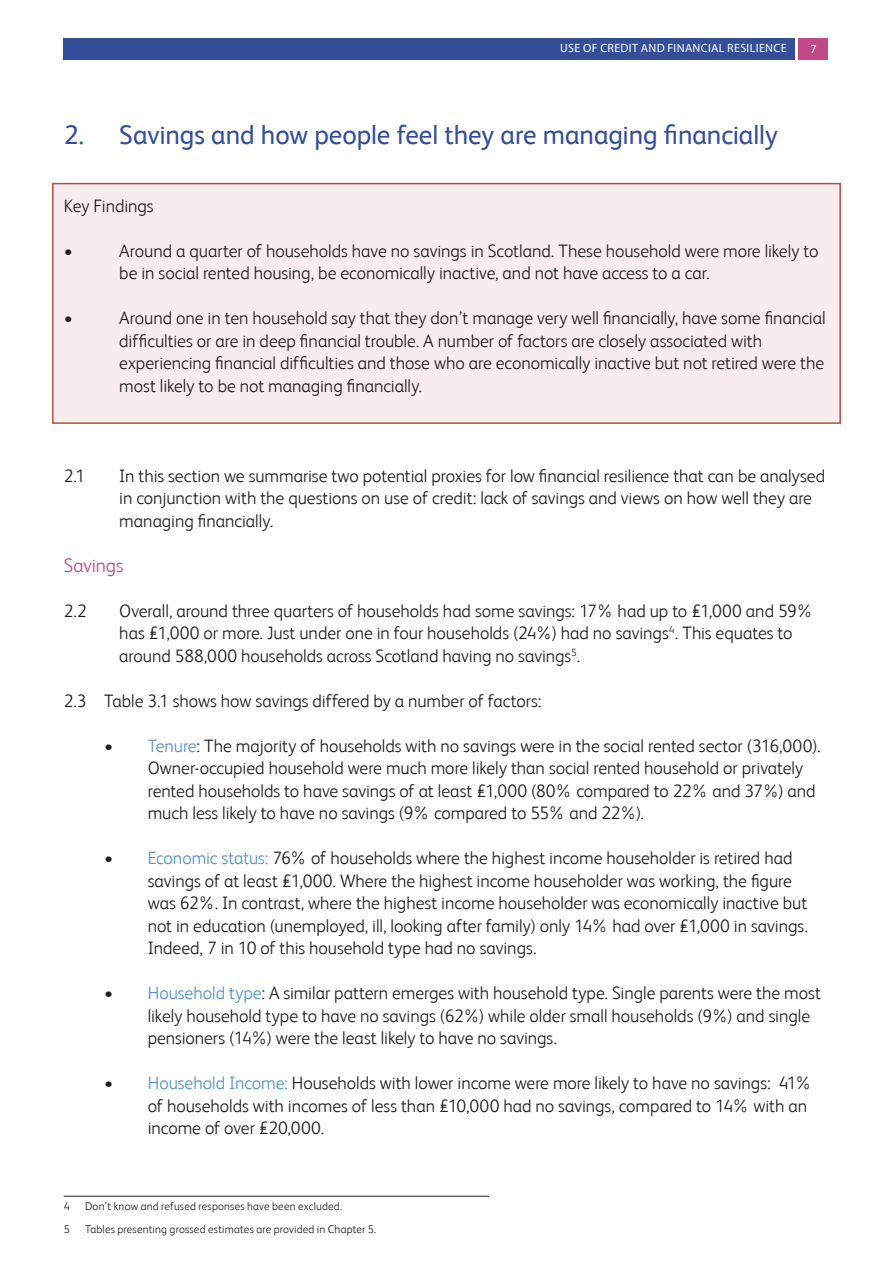
<style>
.page{position:relative;width:893px;height:1263px;background:#fff}
.page>*{position:absolute;margin:0;border:0;box-sizing:border-box;transform-origin:0 0}
._06_Bullets{font:27px "FS Albert";letter-spacing:-.005em;color:#344e98}
._06_Bullets-2{font:300 19.5px "FS Albert";letter-spacing:-.005em;color:#c04a87}
._06_Bullets-3{font:300 18px/22.5px "FS Albert";letter-spacing:-.005em;color:#231f20}
._05_Body_text{font:300 18px "FS Albert";letter-spacing:-.01em;color:#231f20}
.t1{font:12px "Myriad Pro";letter-spacing:.025em;color:#fff}
._08_Footnote{font:300 11.25px "FS Albert";letter-spacing:.015em;color:#231f20}
.s1{color:#5492cb}
</style>
<div class="page">
<div style="left:799px;top:38px;width:29px;height:22px;background:#c04a87"></div>
<div style="left:64px;top:38px;width:731px;height:22px;background:#344e98"></div>
<div style="left:52px;top:183px;width:789px;height:241px;background:#f8edec;border:2px solid #b94d43"></div>
<hr style="left:64px;top:1196px;width:425px;height:1px;background:#231f20">
<p class="t1" style="left:560px;top:40px;width:228px">USE OF CREDIT AND FINANCIAL RESILIENCE</p>
<p class="t1" style="left:810px;top:41px;width:8px">7</p>
<p class="_06_Bullets" style="left:64px;top:119px;width:715px">2. Savings and how people feel they are managing financially</p>
<p class="_05_Body_text" style="left:64px;top:195px;width:91px">Key Findings</p>
<p class="_06_Bullets-3" style="left:64px;top:239px;width:11px">•</p>
<p class="_06_Bullets-3" style="left:119px;top:239px;width:701px">Around a quarter of households have no savings in Scotland. These household were more likely to be in social rented housing, be economically inactive, and not have access to a car.</p>
<p class="_06_Bullets-3" style="left:64px;top:306px;width:11px">•</p>
<p class="_06_Bullets-3" style="left:119px;top:306px;width:708px">Around one in ten household say that they don’t manage very well financially, have some financial difficulties or are in deep financial trouble. A number of factors are closely associated with experiencing financial difficulties and those who are economically inactive but not retired were the most likely to be not managing financially.</p>
<p class="_06_Bullets-3" style="left:64px;top:464px;width:23px">2.1</p>
<p class="_06_Bullets-3" style="left:119px;top:464px;width:707px">In this section we summarise two potential proxies for low financial resilience that can be analysed in conjunction with the questions on use of credit: lack of savings and views on how well they are managing financially.</p>
<p class="_06_Bullets-2" style="left:64px;top:554px;width:61px">Savings</p>
<p class="_06_Bullets-3" style="left:64px;top:599px;width:25px">2.2</p>
<p class="_06_Bullets-3" style="left:119px;top:599px;width:696px">Overall, around three quarters of households had some savings: 17% had up to £1,000 and 59% has £1,000 or more. Just under one in four households (24%) had no savings<sup>4</sup>. This equates to around 588,000 households across Scotland having no savings<sup>5</sup>.</p>
<p class="_06_Bullets-3" style="left:64px;top:689px;width:479px">2.3 Table 3.1 shows how savings differed by a number of factors:</p>
<p class="_06_Bullets-3" style="left:148px;top:734px;width:674px;text-indent:-43px">• <span class="s1">Tenure</span>: The majority of households with no savings were in the social rented sector (316,000).<br>Owner-occupied household were much more likely than social rented household or privately rented households to have savings of at least £1,000 (80% compared to 22% and 37%) and much less likely to have no savings (9% compared to 55% and 22%).</p>
<p class="_06_Bullets-3" style="left:148px;top:846px;width:662px;text-indent:-43px">• <span class="s1">Economic status:</span> 76% of households where the highest income householder is retired had savings of at least £1,000. Where the highest income householder was working, the figure was 62%. In contrast, where the highest income householder was economically inactive but not in education (unemployed, ill, looking after family) only 14% had over £1,000 in savings.<br>Indeed, 7 in 10 of this household type had no savings.</p>
<p class="_06_Bullets-3" style="left:148px;top:981px;width:675px;text-indent:-43px">• <span class="s1">Household type</span>: A similar pattern emerges with household type. Single parents were the most likely household type to have no savings (62%) while older small households (9%) and single pensioners (14%) were the least likely to have no savings.</p>
<p class="_06_Bullets-3" style="left:148px;top:1071px;width:666px;text-indent:-43px">• <span class="s1">Household Income:</span> Households with lower income were more likely to have no savings: 41% of households with incomes of less than £10,000 had no savings, compared to 14% with an income of over £20,000.</p>
<p class="_08_Footnote" style="left:64px;top:1200px;width:8px">4</p>
<p class="_08_Footnote" style="left:85px;top:1200px;width:259px">Don’t know and refused responses have been excluded.</p>
<p class="_08_Footnote" style="left:64px;top:1223px;width:8px">5</p>
<p class="_08_Footnote" style="left:85px;top:1223px;width:293px">Tables presenting grossed estimates are provided in Chapter 5.</p>
</div>
